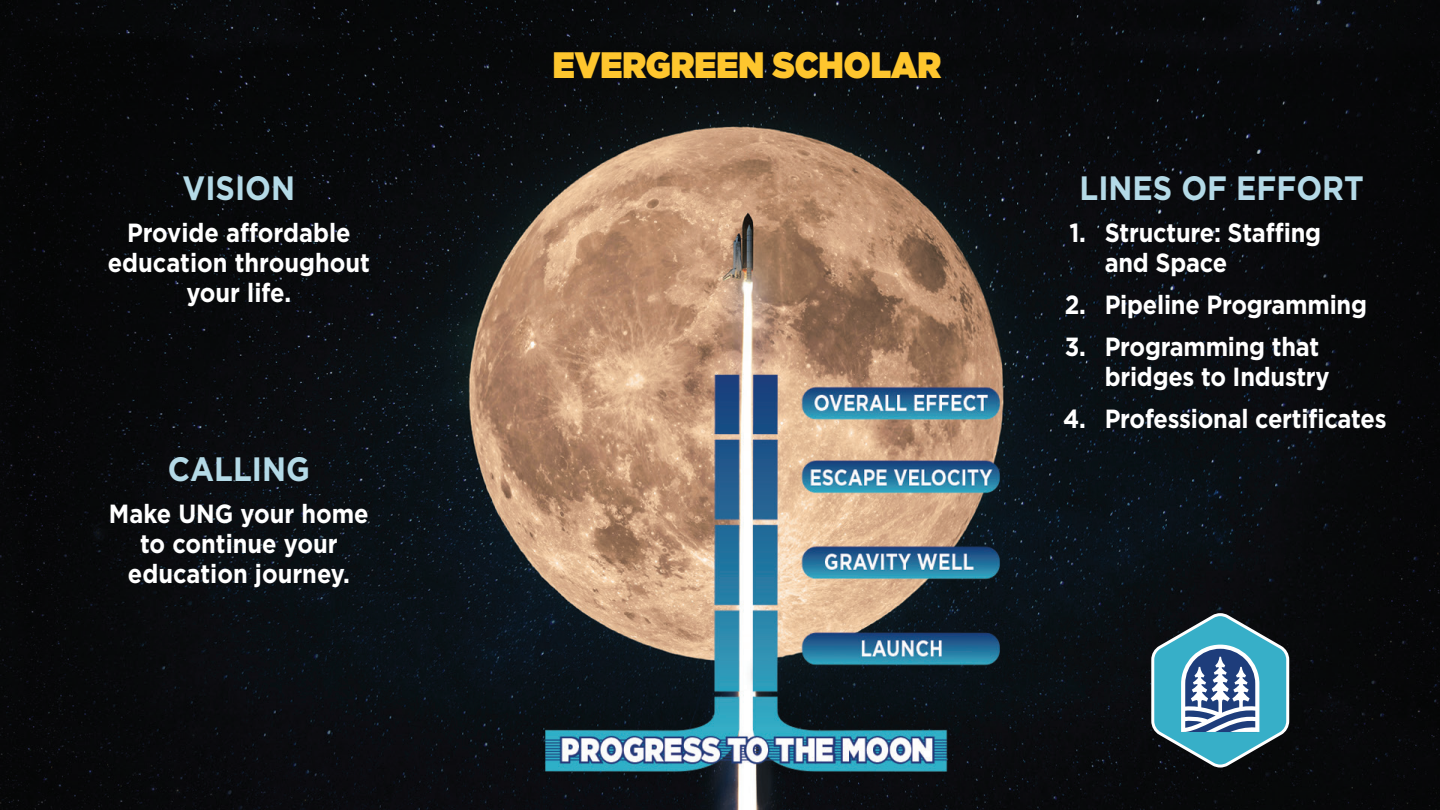
<style>
.page{position:relative;width:1440px;height:810px;background:#fff}
.page>*{position:absolute;margin:0;border:0;box-sizing:border-box;transform-origin:0 0}
.t1{font:900 36.75px "Gotham";color:#fec62e;scale:.9 1}
.t2{font:700 33.75px "Gotham";color:#b4dae7;scale:.9 1}
.t3{font:700 26.25px/30px "Gotham";letter-spacing:-.01em;color:#fff;scale:.9 1}
</style>
<div class="page">
<img style="left:0;top:0;width:1440px;height:810px">
<svg style="left:1151px;top:613px;width:138px;height:155px"></svg>
<p class="t2" style="left:183px;top:165px;width:126px">VISION</p>
<p class="t3" style="left:108px;top:217px;width:293px;text-align:center">Provide affordable education throughout your life.</p>
<p class="t2" style="left:168px;top:447px;width:159px">CALLING</p>
<p class="t3" style="left:109px;top:498px;width:290px;text-align:center">Make UNG your home to continue your education journey.</p>
<h1 class="t1" style="left:553px;top:39px;width:433px">EVERGREEN SCHOLAR</h1>
<p class="t2" style="left:1080px;top:165px;width:318px">LINES OF EFFORT</p>
<p class="t3" style="left:1105px;top:217px;width:242px;text-indent:-35px">1. Structure: Staffing and Space</p>
<p class="t3" style="left:1065px;top:289px;width:337px">2. Pipeline Programming</p>
<p class="t3" style="left:1105px;top:331px;width:252px;text-indent:-40px">3. Programming that bridges to Industry</p>
<p class="t3" style="left:1063px;top:403px;width:361px">4. Professional certificates</p>
</div>
